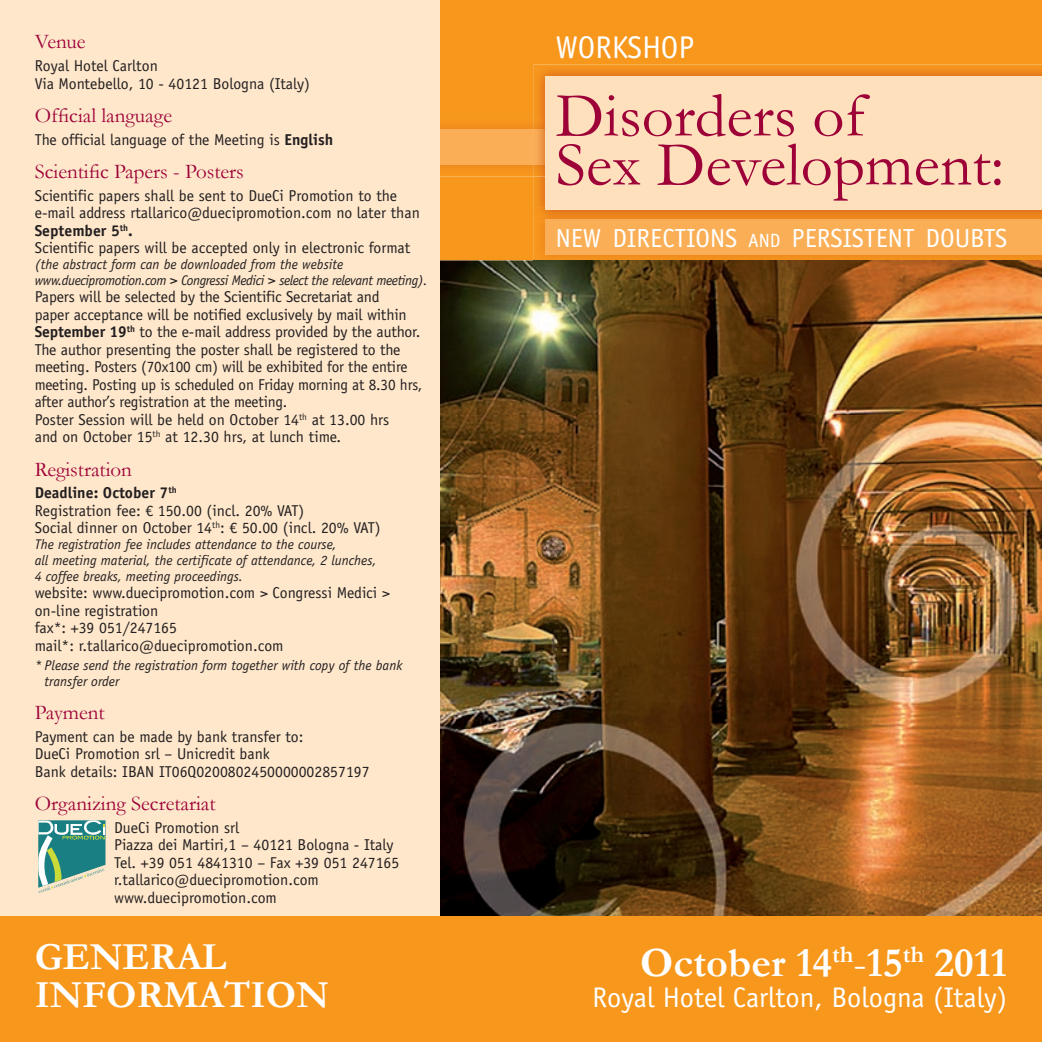
<style>
.page{position:relative;width:1042px;height:1042px;background:#fff}
.page>*{position:absolute;margin:0;border:0;box-sizing:border-box;transform-origin:0 0}
.t1{font:63px/49px "Garamond";color:#9d0138}
.t2{font:700 42px "Garamond";color:#fff}
.t3{font:700 38.5px/38.5px "Garamond";color:#fff}
.t4{font:31.5px "Officina Sans Std";color:#fff}
.t5{font:28.35px "Officina Sans Std";color:#fff}
.t6{font:26.25px "Officina Sans Std";color:#fff}
.t7{font:21px "Garamond";color:#9d0138}
.t8{font:15.75px/17.5px "Officina Sans Std";color:#231f20}
.t9{font:italic 14px/15.8px "Officina Sans Std";color:#231f20}
.t10{font:italic 14px/15.8px "Officina Sans Std";letter-spacing:-.03em;color:#231f20}
.s1{font-weight:700}
.s2{font-style:normal;font-size:15.75px}
.s3{font-size:19.25px}
.s4{font-weight:400}
</style>
<div class="page">
<div style="left:440px;top:0;width:602px;height:260px;background:#f7981d"></div>
<img style="left:440px;top:260px;width:602px;height:656px">
<img style="left:534px;top:64px;width:508px;height:202px">
<div style="left:546px;top:222px;width:496px;height:33px;background:#faaf57"></div>
<img style="left:456px;top:415px;width:586px;height:501px">
<img style="left:440px;top:117px;width:106px;height:59px">
<div style="left:438px;top:129px;width:96px;height:36px;background:#faaf57"></div>
<img style="left:534px;top:207px;width:508px;height:15px">
<img style="left:546px;top:219px;width:496px;height:3px">
<img style="left:534px;top:129px;width:12px;height:36px">
<div style="left:546px;top:76px;width:496px;height:134px;background:#fee0bd"></div>
<div style="left:0;top:0;width:440px;height:1042px;background:#fee7cb"></div>
<div style="left:0;top:916px;width:1042px;height:126px;background:#f7981d"></div>
<svg style="left:38px;top:820px;width:67px;height:73px"></svg>
<h3 class="t7" style="left:35px;top:29px;width:52px">Venue</h3>
<p class="t8" style="left:35px;top:57px;width:277px">Royal Hotel Carlton<br>Via Montebello, 10 - 40121 Bologna (Italy)</p>
<h3 class="t7" style="left:35px;top:103px;width:139px">Official language</h3>
<p class="t8" style="left:35px;top:131px;width:300px">The official language of the Meeting is <span class="s1">English</span></p>
<h3 class="t7" style="left:35px;top:159px;width:211px">Scientific Papers - Posters</h3>
<p class="t8" style="left:35px;top:187px;width:387px">Scientific papers shall be sent to DueCi Promotion to the e-mail address rtallarico@duecipromotion.com no later than <span class="s1">September 5</span><sup>th</sup><span class="s1">.<br></span>Scientific papers will be accepted only in electronic format</p>
<p class="t10" style="left:35px;top:256px;width:394px">(the abstract form can be downloaded from the website www.duecipromotion.com <span class="s2">&gt;</span> Congressi Medici <span class="s2">&gt;</span> select the relevant meeting).</p>
<p class="t8" style="left:35px;top:288px;width:389px">Papers will be selected by the Scientific Secretariat and<br>paper acceptance will be notified exclusively by mail within <span class="s1">September 19</span><sup>th</sup> to the e-mail address provided by the author.<br>The author presenting the poster shall be registered to the meeting. Posters (70x100 cm) will be exhibited for the entire meeting. Posting up is scheduled on Friday morning at 8.30 hrs, after author’s registration at the meeting.<br>Poster Session will be held on October 14<sup>th</sup> at 13.00 hrs<br>and on October 15<sup>th</sup> at 12.30 hrs, at lunch time.</p>
<h3 class="t7" style="left:35px;top:456px;width:99px">Registration</h3>
<p class="t8" style="left:35px;top:484px;width:347px"><span class="s1">Deadline: October 7</span><sup>th<br></sup>Registration fee: € 150.00 (incl. 20% VAT)<br>Social dinner on October 14<sup>th</sup>: € 50.00 (incl. 20% VAT)</p>
<p class="t9" style="left:35px;top:536px;width:343px">The registration fee includes attendance to the course,<br>all meeting material, the certificate of attendance, 2 lunches,<br>4 coffee breaks, meeting proceedings.</p>
<p class="t8" style="left:35px;top:584px;width:357px">website: www.duecipromotion.com &gt; Congressi Medici &gt; on-line registration<br>fax*: +39 051/247165<br>mail*: r.tallarico@duecipromotion.com</p>
<p class="t9" style="left:45px;top:657px;width:359px;text-indent:-10px">* Please send the registration form together with copy of the bank transfer order</p>
<h3 class="t7" style="left:35px;top:700px;width:71px">Payment</h3>
<p class="t8" style="left:35px;top:727px;width:336px">Payment can be made by bank transfer to:<br>DueCi Promotion srl – Unicredit bank<br>Bank details: IBAN IT06Q0200802450000002857197</p>
<h3 class="t7" style="left:35px;top:791px;width:182px">Organizing Secretariat</h3>
<p class="t8" style="left:114px;top:818px;width:287px">DueCi Promotion srl<br>Piazza dei Martiri,1 – 40121 Bologna - Italy<br>Tel. +39 051 4841310 – Fax +39 051 247165 r.tallarico@duecipromotion.com www.duecipromotion.com</p>
<h3 class="t3" style="left:35px;top:936px;width:296px">GENERAL<br>INFORMATION</h3>
<h3 class="t4" style="left:556px;top:28px;width:140px">WORKSHOP</h3>
<h1 class="t1" style="left:556px;top:90px;width:450px">Disorders of<br>Sex Development:</h1>
<h3 class="t6" style="left:556px;top:223px;width:453px">NEW DIRECTIONS <span class="s3">AND</span> PERSISTENT DOUBTS</h3>
<h2 class="t2" style="left:640px;top:937px;width:369px">October 14<sup>th</sup><span class="s4">-</span>15<sup>th</sup> 2011</h2>
<h3 class="t5" style="left:592px;top:981px;width:416px">Royal Hotel Carlton, Bologna (Italy)</h3>
</div>
